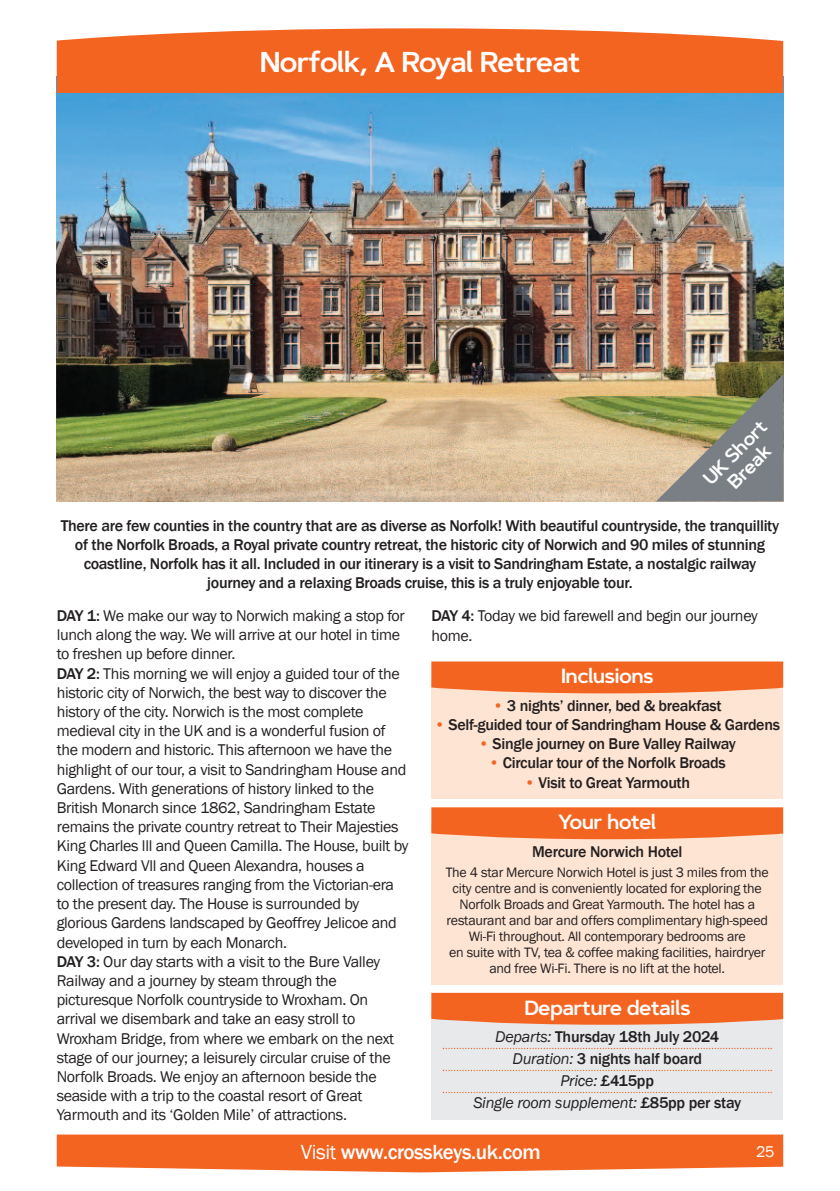
<style>
.page{position:relative;width:840px;height:1191px;background:#fff}
.page>*{position:absolute;margin:0;border:0;box-sizing:border-box;transform-origin:0 0}
.t1{font:600 28px "Artegra Sans";letter-spacing:-.04em;color:#fff}
.t2{font:500 21px "Franklin Gothic";color:#fff}
.t3{font:600 20px "Artegra Sans";letter-spacing:-.035em;color:#fff}
.t4{font:600 18.6px/20px "Artegra Sans";color:#fff;text-align:center}
.t5{font:16px/19.2px "Franklin Gothic";letter-spacing:-.02em;color:#231f20}
.t6{font:500 16px/19.2px "Franklin Gothic";letter-spacing:-.02em;color:#231f20;text-align:center}
.t7{font:16px "Franklin Gothic";color:#fff}
.t8{font:14px/16px "Franklin Gothic";letter-spacing:-.02em;color:#231f20;text-align:center}
.s1{font-weight:500}
.s2{color:#f36421}
.s3{font-weight:400;font-style:italic}
.s4{font-weight:400}
</style>
<div class="page">
<svg style="left:57px;top:1134px;width:725px;height:38px;background:#f37032"></svg>
<img style="left:57px;top:93px;width:725px;height:409px">
<svg style="left:57px;top:28px;width:725px;height:65px;background:#f36e2f"></svg>
<div style="left:431px;top:679px;width:351px;height:120px;background:#fee4d2"></div>
<svg style="left:431px;top:661px;width:351px;height:32px;background:#f36c2c"></svg>
<div style="left:431px;top:825px;width:351px;height:159px;background:#fee4d2"></div>
<svg style="left:431px;top:807px;width:351px;height:32px;background:#f36c2c"></svg>
<div style="left:431px;top:1010px;width:351px;height:110px;background:#e7e9eb"></div>
<svg style="left:431px;top:992px;width:351px;height:32px;background:#f26d2f"></svg>
<svg style="left:442px;top:1047px;width:329px;height:2px"></svg>
<svg style="left:442px;top:1069px;width:329px;height:2px"></svg>
<svg style="left:442px;top:1091px;width:329px;height:2px"></svg>
<img style="left:655px;top:374px;width:128px;height:127px">
<h1 class="t1" style="left:259px;top:45px;width:322px">Norfolk, A Royal Retreat</h1>
<p class="t4" style="left:698px;top:474px;width:83px;rotate:-45deg">UK Short<br>Break</p>
<p class="t6" style="left:61px;top:515px;width:719px">there are few counties in the country that are as diverse as norfolk! with beautiful countryside, the tranquillity of the norfolk broads, a royal private country retreat, the historic city of norwich and 90 miles of stunning coastline, norfolk has it all. included in our itinerary is a visit to sandringham estate, a nostalgic railway journey and a relaxing broads cruise, this is a truly enjoyable tour.</p>
<p class="t5" style="left:57px;top:606px;width:353px"><span class="s1">day 1:</span> We make our way to Norwich making a stop for lunch along the way. We will arrive at our hotel in time to freshen up before dinner.<br><span class="s1">day 2:</span> This morning we will enjoy a guided tour of the historic city of Norwich, the best way to discover the history of the city. Norwich is the most complete medieval city in the UK and is a wonderful fusion of the modern and historic. This afternoon we have the highlight of our tour, a visit to Sandringham House and Gardens. With generations of history linked to the British Monarch since 1862, Sandringham Estate remains the private country retreat to Their Majesties King Charles lll and Queen Camilla. The House, built by King Edward Vll and Queen Alexandra, houses a collection of treasures ranging from the Victorian-era to the present day. The House is surrounded by glorious Gardens landscaped by Geoffrey Jelicoe and developed in turn by each Monarch.<br><span class="s1">day 3:</span> Our day starts with a visit to the Bure Valley Railway and a journey by steam through the picturesque Norfolk countryside to Wroxham. On arrival we disembark and take an easy stroll to Wroxham Bridge, from where we embark on the next stage of our journey; a leisurely circular cruise of the Norfolk Broads. We enjoy an afternoon beside the seaside with a trip to the coastal resort of Great Yarmouth and its ‘Golden Mile’ of attractions.</p>
<p class="t5" style="left:431px;top:606px;width:328px"><span class="s1">day 4:</span> Today we bid farewell and begin our journey home.</p>
<p class="t3" style="left:560px;top:664px;width:94px">Inclusions</p>
<p class="t6" style="left:492px;top:695px;width:230px"><span class="s2">•</span> 3 nights’ dinner, bed &amp; breakfast</p>
<p class="t6" style="left:434px;top:715px;width:347px"><span class="s2">•</span> self-guided tour of sandringham house &amp; gardens</p>
<p class="t6" style="left:478px;top:734px;width:259px"><span class="s2">•</span> single journey on bure Valley railway</p>
<p class="t6" style="left:488px;top:753px;width:238px"><span class="s2">•</span> Circular tour of the norfolk broads</p>
<p class="t6" style="left:524px;top:772px;width:167px"><span class="s2">•</span> Visit to great yarmouth</p>
<p class="t3" style="left:558px;top:810px;width:99px">Your hotel</p>
<p class="t6" style="left:531px;top:841px;width:152px">mercure norwich hotel</p>
<p class="t8" style="left:445px;top:863px;width:324px">The 4 star Mercure Norwich Hotel is just 3 miles from the city centre and is conveniently located for exploring the Norfolk Broads and Great Yarmouth. The hotel has a restaurant and bar and offers complimentary high-speed Wi-Fi throughout. All contemporary bedrooms are<br>en suite with TV, tea &amp; coffee making facilities, hairdryer and free Wi-Fi. There is no lift at the hotel.</p>
<p class="t3" style="left:524px;top:996px;width:167px">Departure details</p>
<p class="t6" style="left:473px;top:1025px;width:269px;line-height:22px"><span class="s3">Departs:</span> thursday 18th July 2024<br><span class="s3">Duration:</span> 3 nights half board<br><span class="s3">Price:</span> £415pp<br><span class="s3">Single room supplement:</span> £85pp per stay</p>
<h2 class="t2" style="left:301px;top:1140px;width:241px"><span class="s4">Visit</span> www.crosskeys.uk.com</h2>
<p class="t7" style="left:755px;top:1142px;width:20px">25</p>
</div>
